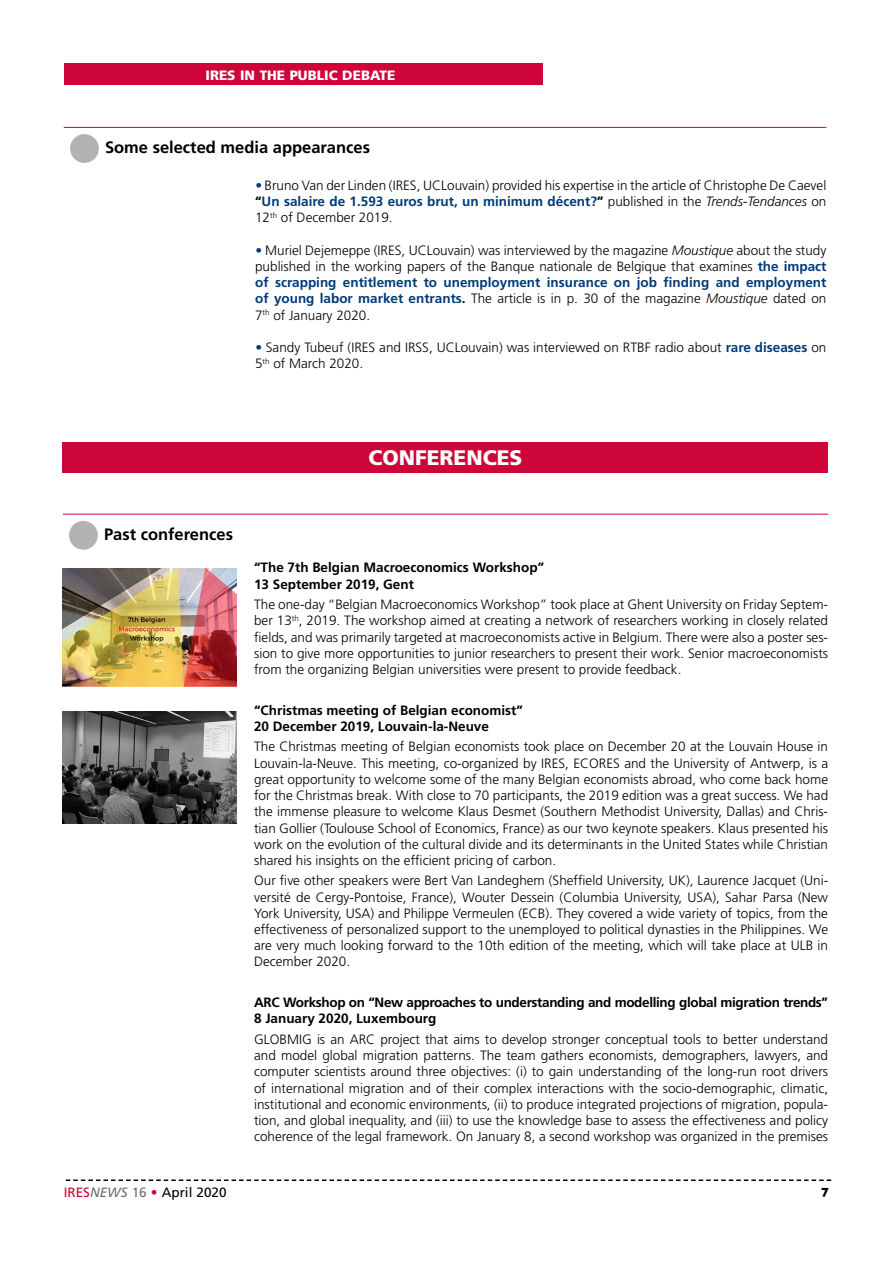
<style>
.page{position:relative;width:893px;height:1263px;background:#fff}
.page>*{position:absolute;margin:0;border:0;box-sizing:border-box;transform-origin:0 0}
.t1{font:900 21px "Frutiger";color:#fff}
.t2{font:700 16.5px "Frutiger";color:#000}
.t3{font:300 13.5px/16.2px "Frutiger";color:#000;text-align:justify}
.t4{font:700 13.5px/16.2px "Frutiger";color:#000}
.t5{font:700 13.5px/16.2px "Frutiger";letter-spacing:-.025em;color:#000}
.t6{font:900 13.5px "Frutiger";color:#fff}
.t7{font:13.5px "Frutiger";color:#000}
.t8{font:700 13.5px "Gill Sans";color:#000}
.s1{font-size:82.5px;color:#b3b2b2}
.s2{font-weight:700;font-style:italic;color:#003a78}
.s3{font-weight:700}
.s4{font-weight:700;color:#003a78}
.s5{font-style:italic}
.s6{color:#ce0538}
.s7{font-style:italic;color:#706f6f}
.s8{color:#706f6f}
</style>
<div class="page">
<svg style="left:66px;top:1179px;width:765px;height:2px"></svg>
<hr style="left:64px;top:127px;width:762px;height:1px;background:#ce0538">
<div style="left:64px;top:64px;width:479px;height:21px;background:#ce0538"></div>
<div style="left:63px;top:442px;width:765px;height:31px;background:#ce0538"></div>
<hr style="left:63px;top:514px;width:765px;height:1px;background:#ce0538">
<img style="left:62px;top:569px;width:174px;height:117px">
<img style="left:62px;top:711px;width:174px;height:113px">
<p class="t6" style="left:206px;top:67px;width:191px">IRES IN THE PUBLIC DEBATE</p>
<p class="t2" style="left:64px;top:138px;width:308px"><span class="s1">•</span>Some selected media appearances</p>
<p class="t3" style="left:255px;top:177px;width:573px"><span class="s2">•</span> Bruno Van der Linden (IRES, UCLouvain) provided his expertise in the article of Christophe De Caevel <span class="s3">“</span><span class="s4">Un salaire de 1.593 euros brut, un minimum décent?</span><span class="s3">”</span> published in the <span class="s5">Trends-Tendances</span> on 12<sup>th</sup> of December 2019.</p>
<p class="t3" style="left:255px;top:242px;width:573px"><span class="s2">•</span> Muriel Dejemeppe (IRES, UCLouvain) was interviewed by the magazine <span class="s5">Moustique</span> about the study published in the working papers of the Banque nationale de Belgique that examines <span class="s4">the impact of scrapping entitlement to unemployment insurance on job finding and employment of young labor market entrants</span><span class="s3">.</span> The article is in p. 30 of the magazine <span class="s5">Moustique</span> dated on 7<sup>th</sup> of January 2020.</p>
<p class="t3" style="left:255px;top:339px;width:573px"><span class="s2">•</span> Sandy Tubeuf (IRES and IRSS, UCLouvain) was interviewed on RTBF radio about <span class="s4">rare diseases</span> on<br>5<sup>th</sup> of March 2020.</p>
<h1 class="t1" style="left:368px;top:445px;width:156px">CONFERENCES</h1>
<p class="t2" style="left:63px;top:525px;width:172px"><span class="s1">•</span>Past conferences</p>
<p class="t4" style="left:254px;top:560px;width:292px">“The 7th Belgian Macroeconomics Workshop”<br>13 September 2019, Gent</p>
<p class="t3" style="left:254px;top:596px;width:576px">The one-day “Belgian Macroeconomics Workshop” took place at Ghent University on Friday Septem&shy;ber 13<sup>th</sup>, 2019. The workshop aimed at creating a network of researchers working in closely related fields, and was primarily targeted at macroeconomists active in Belgium. There were also a poster ses&shy;sion to give more opportunities to junior researchers to present their work. Senior macroeconomists from the organizing Belgian universities were present to provide feedback.</p>
<p class="t4" style="left:254px;top:702px;width:270px">“Christmas meeting of Belgian economist”<br>20 December 2019, Louvain-la-Neuve</p>
<p class="t3" style="left:254px;top:739px;width:575px">The Christmas meeting of Belgian economists took place on December 20 at the Louvain House in Louvain-la-Neuve. This meeting, co-organized by IRES, ECORES and the University of Antwerp, is a great opportunity to welcome some of the many Belgian economists abroad, who come back home for the Christmas break. With close to 70 participants, the 2019 edition was a great success. We had the immense pleasure to welcome Klaus Desmet (Southern Methodist University, Dallas) and Chris&shy;tian Gollier (Toulouse School of Economics, France) as our two keynote speakers. Klaus presented his work on the evolution of the cultural divide and its determinants in the United States while Christian shared his insights on the efficient pricing of carbon.</p>
<p class="t3" style="left:254px;top:873px;width:575px">Our five other speakers were Bert Van Landeghem (Sheffield University, UK), Laurence Jacquet (Uni&shy;versité de Cergy-Pontoise, France), Wouter Dessein (Columbia University, USA), Sahar Parsa (New York University, USA) and Philippe Vermeulen (ECB). They covered a wide variety of topics, from the effectiveness of personalized support to the unemployed to political dynasties in the Philippines. We are very much looking forward to the 10th edition of the meeting, which will take place at ULB in December 2020.</p>
<p class="t5" style="left:254px;top:994px;width:575px">ARC Workshop on “New approaches to understanding and modelling global migration trends”<br>8 January 2020, Luxembourg</p>
<p class="t3" style="left:254px;top:1031px;width:576px">GLOBMIG is an ARC project that aims to develop stronger conceptual tools to better understand and model global migration patterns. The team gathers economists, demographers, lawyers, and computer scientists around three objectives: (i) to gain understanding of the long-run root drivers of international migration and of their complex interactions with the socio-demographic, climatic, institutional and economic environments, (ii) to produce integrated projections of migration, popula&shy;tion, and global inequality, and (iii) to use the knowledge base to assess the effectiveness and policy coherence of the legal framework. On January 8, a second workshop was organized in the premises</p>
<p class="t7" style="left:64px;top:1184px;width:164px"><span class="s6">IRES</span><span class="s7">NEWS</span> <span class="s8">16</span> <span class="s6">•</span> April 2020</p>
<p class="t8" style="left:821px;top:1182px;width:10px">7</p>
</div>
